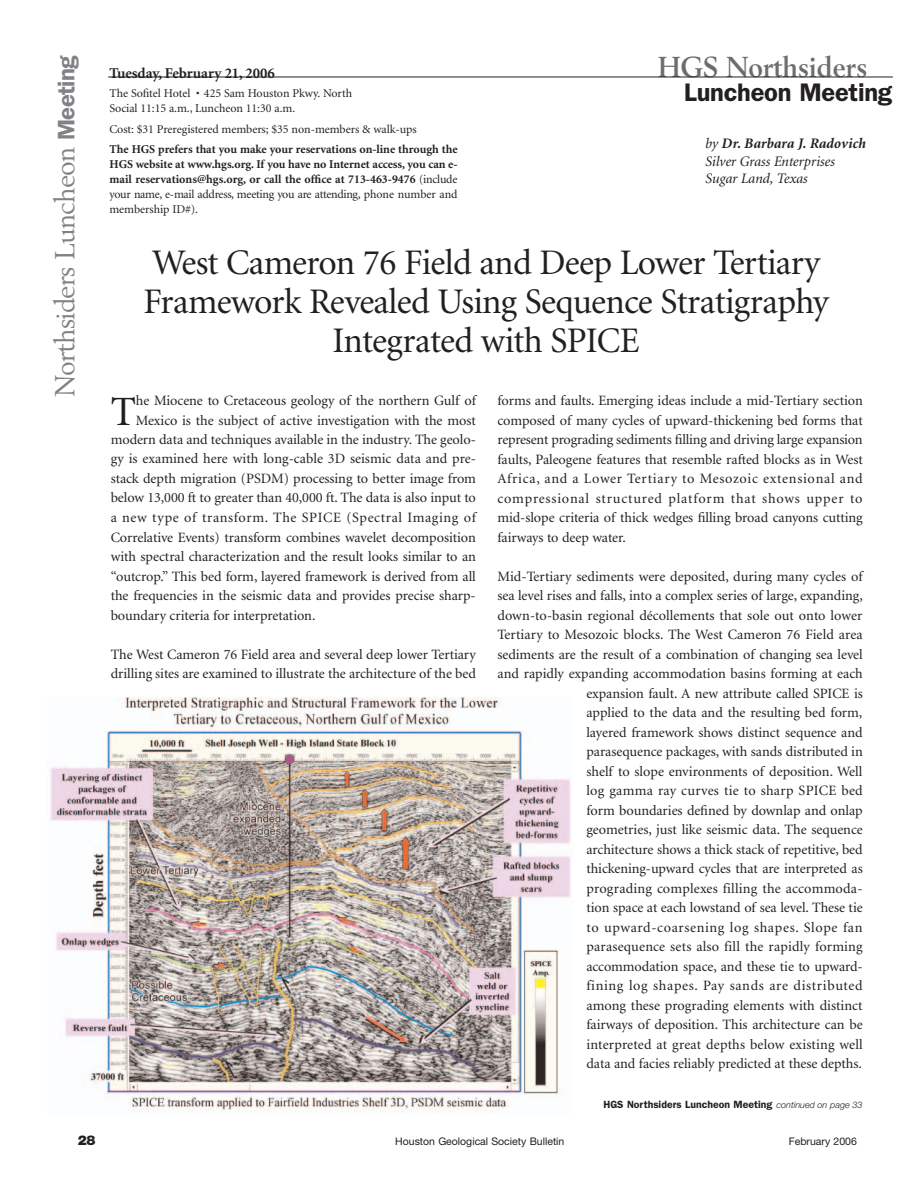
<style>
.page{position:relative;width:918px;height:1188px;background:#fff}
.page>*{position:absolute;margin:0;border:0;box-sizing:border-box;transform-origin:0 0}
.t1{font:41.7px "Minion";color:#231f20}
.t2{font:36px/39px "Minion";letter-spacing:-.02em;color:#231f20;text-align:center}
.t3{font:700 28.5px "Berling";color:#6c6d70;scale:.95 1}
.t4{font:27.3px "Berling";letter-spacing:-.03em;color:#808285}
.t5{font:600 25.5px "Franklin Gothic";letter-spacing:-.01em;color:#231f20}
.t6{font:700 15px "Minion";letter-spacing:-.005em;color:#231f20}
.t7{font:italic 14.55px/17.4px "Minion";letter-spacing:-.005em;color:#231f20}
.t8{font:14.25px/19.5px "Minion";letter-spacing:-.005em;color:#231f20}
.t9{font:14.25px "Minion";letter-spacing:.04em;color:#231f20}
.t10{font:900 13.5px "Helvetica Neue";color:#231f20}
.t11{font:700 12px/15px "Minion";color:#231f20;text-align:justify}
.t12{font:12px/15px "Minion";letter-spacing:-.005em;color:#231f20}
.t13{font:600 10.5px "Franklin Gothic";color:#231f20}
.t14{font:10.5px "Helvetica Neue";color:#231f20}
.s1{font-family:"Franklin Gothic";font-weight:600;font-size:24px}
.s2{font-weight:400}
.s3{font-weight:700}
.s4{font-family:"Helvetica Neue";font-weight:300;font-style:italic;font-size:9px}
</style>
<div class="page">
<hr style="left:108px;top:77px;width:785px;height:1px;background:#231f20">
<img style="left:50px;top:697px;width:521px;height:415px">
<h3 class="t4" style="left:54px;top:397px;width:343px;rotate:-90deg">Northsiders Luncheon <span class="s1">Meeting</span></h3>
<p class="t6" style="left:110px;top:67px;width:167px">Tuesday, February 21, 2006</p>
<p class="t12" style="left:110px;top:87px;width:244px">The Sofitel Hotel • 425 Sam Houston Pkwy. North<br>Social 11:15 a.m., Luncheon 11:30 a.m.</p>
<p class="t12" style="left:110px;top:123px;width:309px">Cost: $31 Preregistered members; $35 non-members &amp; walk-ups</p>
<p class="t11" style="left:109px;top:142px;width:350px">The HGS prefers that you make your reservations on-line through the HGS website at www.hgs.org. If you have no Internet access, you can e&shy;mail reservations@hgs.org, or call the office at 713-463-9476 <span class="s2">(include your name, e-mail address, meeting you are attending, phone number and membership ID#).</span></p>
<h3 class="t3" style="left:658px;top:55px;width:222px">HGS Northsiders</h3>
<h3 class="t5" style="left:684px;top:84px;width:210px">Luncheon Meeting</h3>
<p class="t7" style="left:705px;top:136px;width:162px">by <span class="s3">Dr. Barbara J. Radovich<br></span>Silver Grass Enterprises<br>Sugar Land, Texas</p>
<h2 class="t2" style="left:143px;top:246px;width:687px">West Cameron 76 Field and Deep Lower Tertiary<br>Framework Revealed Using Sequence Stratigraphy<br>Integrated with SPICE</h2>
<h1 class="t1" style="left:111px;top:395px;width:27px">T</h1>
<p class="t8" style="left:136px;top:392px;width:342px">he Miocene to Cretaceous geology of the northern Gulf of</p>
<p class="t8" style="left:136px;top:411px;width:342px">Mexico is the subject of active investigation with the most</p>
<p class="t8" style="left:111px;top:431px;width:367px">modern data and techniques available in the industry. The geolo-</p>
<p class="t8" style="left:111px;top:450px;width:367px">gy is examined here with long-cable 3D seismic data and pre-</p>
<p class="t8" style="left:111px;top:470px;width:367px">stack depth migration (PSDM) processing to better image from</p>
<p class="t8" style="left:111px;top:489px;width:367px">below 13,000 ft to greater than 40,000 ft. The data is also input to</p>
<p class="t9" style="left:111px;top:512px;width:367px">a new type of transform. The SPICE (Spectral Imaging of</p>
<p class="t8" style="left:111px;top:528px;width:367px">Correlative Events) transform combines wavelet decomposition</p>
<p class="t8" style="left:111px;top:548px;width:367px">with spectral characterization and the result looks similar to an</p>
<p class="t8" style="left:111px;top:567px;width:367px">“outcrop.” This bed form, layered framework is derived from all</p>
<p class="t8" style="left:111px;top:587px;width:367px">the frequencies in the seismic data and provides precise sharp-</p>
<p class="t8" style="left:111px;top:606px;width:206px">boundary criteria for interpretation.</p>
<p class="t8" style="left:111px;top:645px;width:367px">The West Cameron 76 Field area and several deep lower Tertiary drilling sites are examined to illustrate the architecture of the bed</p>
<p class="t8" style="left:497px;top:392px;width:367px;text-align:justify">forms and faults. Emerging ideas include a mid-Tertiary section composed of many cycles of upward-thickening bed forms that represent prograding sediments filling and driving large expansion faults, Paleogene features that resemble rafted blocks as in West Africa, and a Lower Tertiary to Mesozoic extensional and compressional structured platform that shows upper to mid-slope criteria of thick wedges filling broad canyons cutting fairways to deep water.</p>
<p class="t8" style="left:497px;top:567px;width:367px;text-align:right">Mid-Tertiary sediments were deposited, during many cycles of sea level rises and falls, into a complex series of large, expanding, down-to-basin regional décollements that sole out onto lower Tertiary to Mesozoic blocks. The West Cameron 76 Field area sediments are the result of a combination of changing sea level and rapidly expanding accommodation basins forming at each expansion fault. A new attribute called SPICE is<br>applied to the data and the resulting bed form,<br>layered framework shows distinct sequence and<br>parasequence packages, with sands distributed in<br>shelf to slope environments of deposition. Well<br>log gamma ray curves tie to sharp SPICE bed<br>form boundaries defined by downlap and onlap<br>geometries, just like seismic data. The sequence<br>architecture shows a thick stack of repetitive, bed thickening-upward cycles that are interpreted as<br>prograding complexes filling the accommoda-<br>tion space at each lowstand of sea level. These tie<br>to upward-coarsening log shapes. Slope fan<br>parasequence sets also fill the rapidly forming accommodation space, and these tie to upward-<br>fining log shapes. Pay sands are distributed<br>among these prograding elements with distinct<br>fairways of deposition. This architecture can be<br>interpreted at great depths below existing well<br>data and facies reliably predicted at these depths.</p>
<p class="t13" style="left:603px;top:1100px;width:261px">HGS Northsiders Luncheon Meeting <span class="s4">continued on page 33</span></p>
<p class="t10" style="left:78px;top:1135px;width:19px">28</p>
<p class="t14" style="left:395px;top:1138px;width:171px">Houston Geological Society Bulletin</p>
<p class="t14" style="left:789px;top:1138px;width:70px">February 2006</p>
</div>
